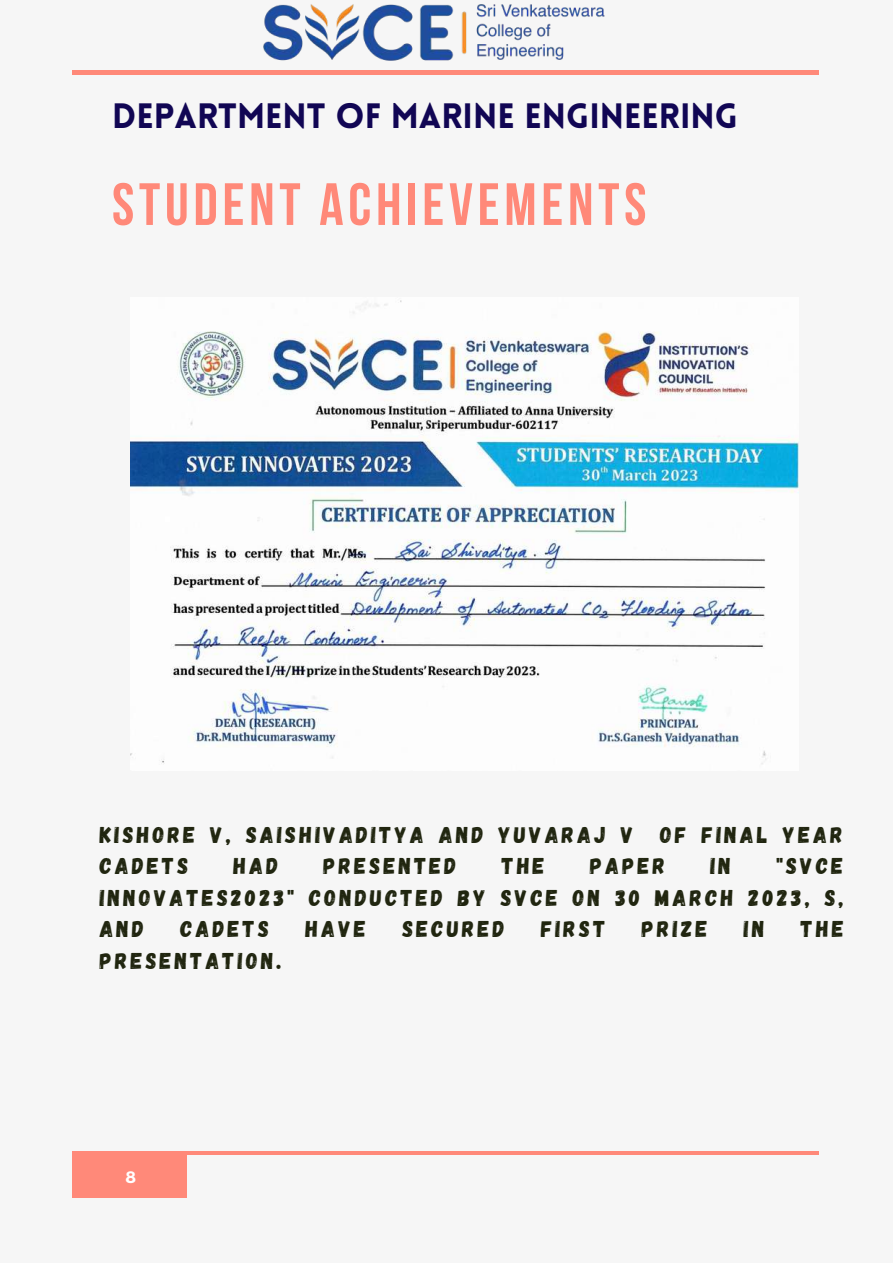
<style>
.page{position:relative;width:893px;height:1264px;background:#fff}
.page>*{position:absolute;margin:0;border:0;box-sizing:border-box;transform-origin:0 0}
.t1{font:700 59.55px "Bebas Neue";letter-spacing:.08em;color:#ff8979}
.t2{font:900 34.5px "Lovelo";color:#110654}
.t3{font:22.8px/31.5px "Gagalin";letter-spacing:.14em;color:#20250f}
.t4{font:700 16.5px "Montserrat";color:#fff}
</style>
<div class="page">
<div style="left:0;top:0;width:892px;height:1262px;background:#f6f6f6"></div>
<hr style="left:72px;top:71px;width:747px;height:3px;background:#ff8979">
<div style="left:72px;top:1151px;width:115px;height:46px;background:#ff8979"></div>
<hr style="left:72px;top:1151px;width:747px;height:3px;background:#ff8979">
<img style="left:233px;top:4px;width:402px;height:67px">
<img style="left:130px;top:300px;width:668px;height:463px">
<h2 class="t2" style="left:112px;top:102px;width:627px">DEPARTMENT OF MARINE ENGINEERING</h2>
<h1 class="t1" style="left:112px;top:180px;width:536px">STUDENT ACHIEVEMENTS</h1>
<p class="t3" style="left:100px;top:817px;width:744px">KISHORE V, SAISHIVADITYA AND YUVARAJ V OF FINAL YEAR<br>CADETS</p>
<p class="t3" style="left:100px;top:849px;width:745px;text-align:justify;text-indent:676px">"SVCE INNOVATES2023" CONDUCTED BY SVCE ON 30 MARCH 2023, S, AND</p>
<p class="t3" style="left:233px;top:849px;width:46px">HAD</p>
<p class="t3" style="left:323px;top:849px;width:134px">PRESENTED</p>
<p class="t3" style="left:501px;top:849px;width:44px">THE</p>
<p class="t3" style="left:590px;top:849px;width:77px">PAPER</p>
<p class="t3" style="left:710px;top:849px;width:22px">IN</p>
<p class="t3" style="left:180px;top:912px;width:90px">CADETS</p>
<p class="t3" style="left:305px;top:912px;width:62px">HAVE</p>
<p class="t3" style="left:402px;top:912px;width:104px">SECURED</p>
<p class="t3" style="left:541px;top:912px;width:66px">FIRST</p>
<p class="t3" style="left:641px;top:912px;width:67px">PRIZE</p>
<p class="t3" style="left:744px;top:912px;width:22px">IN</p>
<p class="t3" style="left:800px;top:912px;width:44px">THE</p>
<p class="t3" style="left:100px;top:943px;width:183px">PRESENTATION.</p>
<p class="t4" style="left:125px;top:1165px;width:12px">8</p>
</div>
